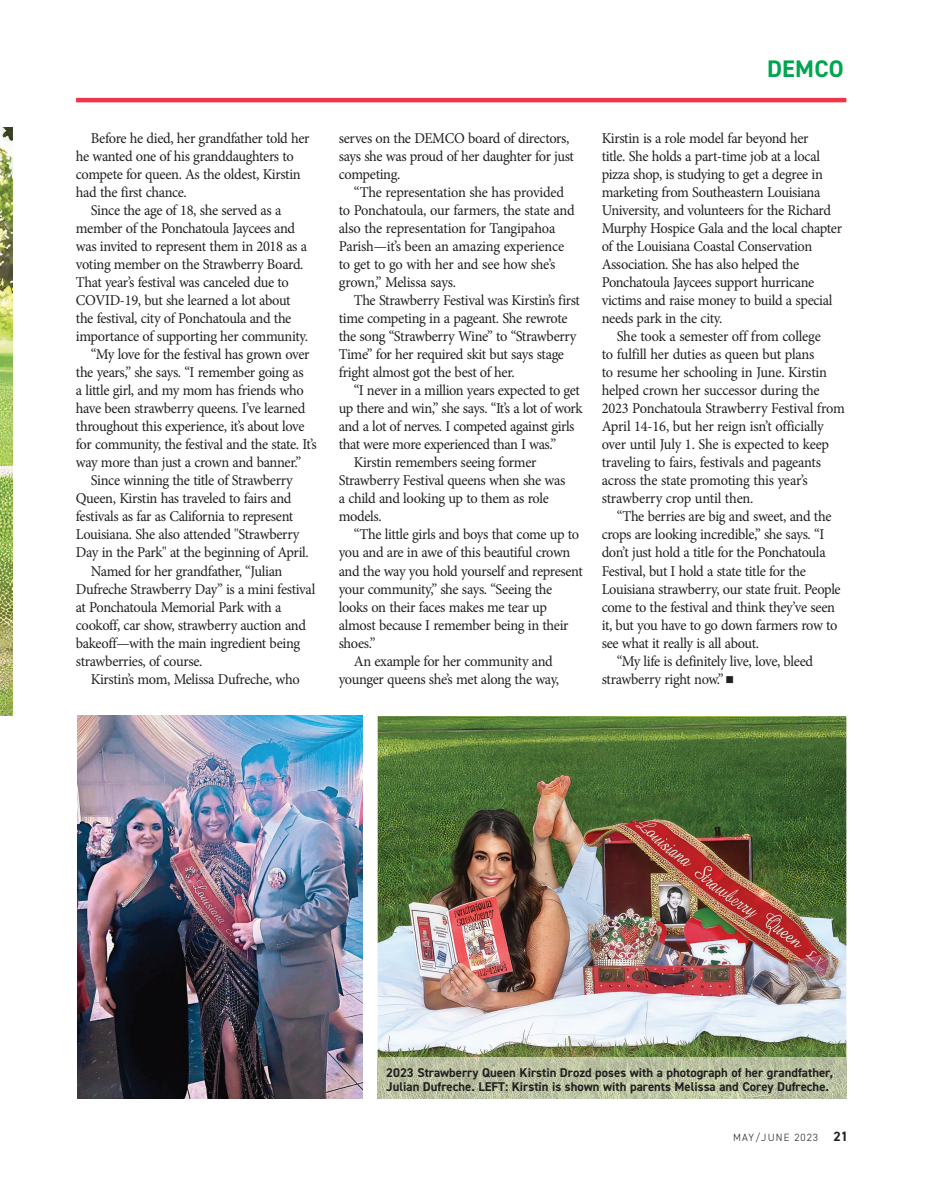
<style>
.page{position:relative;width:931px;height:1187px;background:#fff}
.page>*{position:absolute;margin:0;border:0;box-sizing:border-box;transform-origin:0 0}
.t1{font:700 24px "DIN2014";letter-spacing:.01em;color:#00a54f}
.t2{font:15px/18px "Minion Pro";letter-spacing:-.025em;color:#231f20;scale:.96 1}
.t3{font:700 12.75px/13.5px "DIN2014";color:#231f20}
.t4{font:300 10.5px "DIN2014";letter-spacing:.105em;color:#231f20}
.s1{font-weight:700;font-size:13.5px}
</style>
<div class="page">
<img style="left:0;top:127px;width:12px;height:588px">
<hr style="left:76px;top:98px;width:769px;height:4px;background:#ee3549">
<img style="left:77px;top:715px;width:285px;height:383px">
<img style="left:377px;top:716px;width:468px;height:341px">
<svg style="left:377px;top:1057px;width:470px;height:42px"></svg>
<img style="left:377px;top:1057px;width:468px;height:41px">
<p class="t2" style="left:91px;top:130px;width:229px">Before he died, her grandfather told her</p>
<p class="t2" style="left:76px;top:148px;width:228px">he wanted one of his granddaughters to</p>
<p class="t2" style="left:76px;top:166px;width:236px">compete for queen. As the oldest, Kirstin</p>
<p class="t2" style="left:76px;top:184px;width:117px">had the first chance.</p>
<p class="t2" style="left:91px;top:202px;width:200px">Since the age of 18, she served as a</p>
<p class="t2" style="left:76px;top:220px;width:230px">member of the Ponchatoula Jaycees and</p>
<p class="t2" style="left:76px;top:238px;width:242px">was invited to represent them in 2018 as a</p>
<p class="t2" style="left:76px;top:256px;width:238px">voting member on the Strawberry Board.</p>
<p class="t2" style="left:76px;top:274px;width:223px">That year’s festival was canceled due to</p>
<p class="t2" style="left:76px;top:292px;width:225px">COVID-19, but she learned a lot about</p>
<p class="t2" style="left:76px;top:310px;width:226px">the festival, city of Ponchatoula and the</p>
<p class="t2" style="left:76px;top:328px;width:243px">importance of supporting her community.</p>
<p class="t2" style="left:91px;top:346px;width:229px">“My love for the festival has grown over</p>
<p class="t2" style="left:76px;top:364px;width:239px">the years,” she says. “I remember going as</p>
<p class="t2" style="left:76px;top:382px;width:239px">a little girl, and my mom has friends who</p>
<p class="t2" style="left:76px;top:400px;width:240px">have been strawberry queens. I’ve learned</p>
<p class="t2" style="left:76px;top:418px;width:240px">throughout this experience, it’s about love</p>
<p class="t2" style="left:76px;top:436px;width:252px">for community, the festival and the state. It’s</p>
<p class="t2" style="left:76px;top:454px;width:236px">way more than just a crown and banner.”</p>
<p class="t2" style="left:91px;top:472px;width:212px">Since winning the title of Strawberry</p>
<p class="t2" style="left:76px;top:490px;width:226px">Queen, Kirstin has traveled to fairs and</p>
<p class="t2" style="left:76px;top:508px;width:228px">festivals as far as California to represent</p>
<p class="t2" style="left:76px;top:526px;width:234px">Louisiana. She also attended "Strawberry</p>
<p class="t2" style="left:76px;top:544px;width:244px">Day in the Park" at the beginning of April.</p>
<p class="t2" style="left:91px;top:562px;width:201px">Named for her grandfather, “Julian</p>
<p class="t2" style="left:76px;top:580px;width:251px">Dufreche Strawberry Day” is a mini festival</p>
<p class="t2" style="left:76px;top:598px;width:215px">at Ponchatoula Memorial Park with a</p>
<p class="t2" style="left:76px;top:616px;width:241px">cookoff, car show, strawberry auction and</p>
<p class="t2" style="left:76px;top:634px;width:235px">bakeoff—with the main ingredient being</p>
<p class="t2" style="left:76px;top:652px;width:133px">strawberries, of course.</p>
<p class="t2" style="left:91px;top:670px;width:219px">Kirstin’s mom, Melissa Dufreche, who</p>
<h1 class="t1" style="left:766px;top:53px;width:78px">DEMCO</h1>
<p class="t2" style="left:338px;top:130px;width:246px">serves on the DEMCO board of directors, says she was proud of her daughter for just competing.</p>
<p class="t2" style="left:338px;top:184px;width:247px;text-indent:15px">“The representation she has provided to Ponchatoula, our farmers, the state and also the representation for Tangipahoa Parish—it’s been an amazing experience to get to go with her and see how she’s grown,” Melissa says.</p>
<p class="t2" style="left:338px;top:292px;width:253px;text-indent:15px">The Strawberry Festival was Kirstin’s first time competing in a pageant. She rewrote the song “Strawberry Wine” to “Strawberry Time” for her required skit but says stage fright almost got the best of her.</p>
<p class="t2" style="left:353px;top:382px;width:237px">“I never in a million years expected to get</p>
<p class="t2" style="left:338px;top:400px;width:255px">up there and win,” she says. “It’s a lot of work</p>
<p class="t2" style="left:338px;top:418px;width:247px">and a lot of nerves. I competed against girls</p>
<p class="t2" style="left:338px;top:436px;width:228px">that were more experienced than I was.”</p>
<p class="t2" style="left:353px;top:454px;width:192px">Kirstin remembers seeing former</p>
<p class="t2" style="left:338px;top:472px;width:237px">Strawberry Festival queens when she was</p>
<p class="t2" style="left:338px;top:490px;width:220px">a child and looking up to them as role</p>
<p class="t2" style="left:338px;top:508px;width:46px">models.</p>
<p class="t2" style="left:353px;top:526px;width:236px">“The little girls and boys that come up to</p>
<p class="t2" style="left:338px;top:544px;width:243px">you and are in awe of this beautiful crown</p>
<p class="t2" style="left:338px;top:562px;width:256px">and the way you hold yourself and represent</p>
<p class="t2" style="left:338px;top:580px;width:224px">your community,” she says. “Seeing the</p>
<p class="t2" style="left:338px;top:598px;width:218px">looks on their faces makes me tear up</p>
<p class="t2" style="left:338px;top:616px;width:241px">almost because I remember being in their</p>
<p class="t2" style="left:338px;top:634px;width:40px">shoes.”</p>
<p class="t2" style="left:353px;top:652px;width:209px">An example for her community and</p>
<p class="t2" style="left:338px;top:670px;width:231px">younger queens she’s met along the way,</p>
<p class="t2" style="left:601px;top:130px;width:252px">Kirstin is a role model far beyond her<br>title. She holds a part-time job at a local pizza shop, is studying to get a degree in marketing from Southeastern Louisiana University, and volunteers for the Richard Murphy Hospice Gala and the local chapter of the Louisiana Coastal Conservation Association. She has also helped the Ponchatoula Jaycees support hurricane victims and raise money to build a special needs park in the city.</p>
<p class="t2" style="left:601px;top:328px;width:255px;text-indent:15px">She took a semester off from college<br>to fulfill her duties as queen but plans<br>to resume her schooling in June. Kirstin helped crown her successor during the 2023 Ponchatoula Strawberry Festival from April 14-16, but her reign isn’t officially over until July 1. She is expected to keep traveling to fairs, festivals and pageants across the state promoting this year’s strawberry crop until then.</p>
<p class="t2" style="left:616px;top:508px;width:225px">“The berries are big and sweet, and the</p>
<p class="t2" style="left:601px;top:526px;width:233px">crops are looking incredible,” she says. “I</p>
<p class="t2" style="left:601px;top:544px;width:235px">don’t just hold a title for the Ponchatoula</p>
<p class="t2" style="left:601px;top:562px;width:214px">Festival, but I hold a state title for the</p>
<p class="t2" style="left:601px;top:580px;width:250px">Louisiana strawberry, our state fruit. People</p>
<p class="t2" style="left:601px;top:598px;width:244px">come to the festival and think they’ve seen</p>
<p class="t2" style="left:601px;top:616px;width:247px">it, but you have to go down farmers row to</p>
<p class="t2" style="left:601px;top:634px;width:165px">see what it really is all about.</p>
<p class="t2" style="left:616px;top:652px;width:206px">“My life is definitely live, love, bleed</p>
<p class="t2" style="left:601px;top:670px;width:139px">strawberry right now.” ■</p>
<p class="t3" style="left:386px;top:1065px;width:448px">2023 Strawberry Queen Kirstin Drozd poses with a photograph of her grandfather,<br>Julian Dufreche. LEFT: Kirstin is shown with parents Melissa and Corey Dufreche.</p>
<p class="t4" style="left:732px;top:1131px;width:116px">MAY/JUNE 2023 <span class="s1">21</span></p>
</div>
